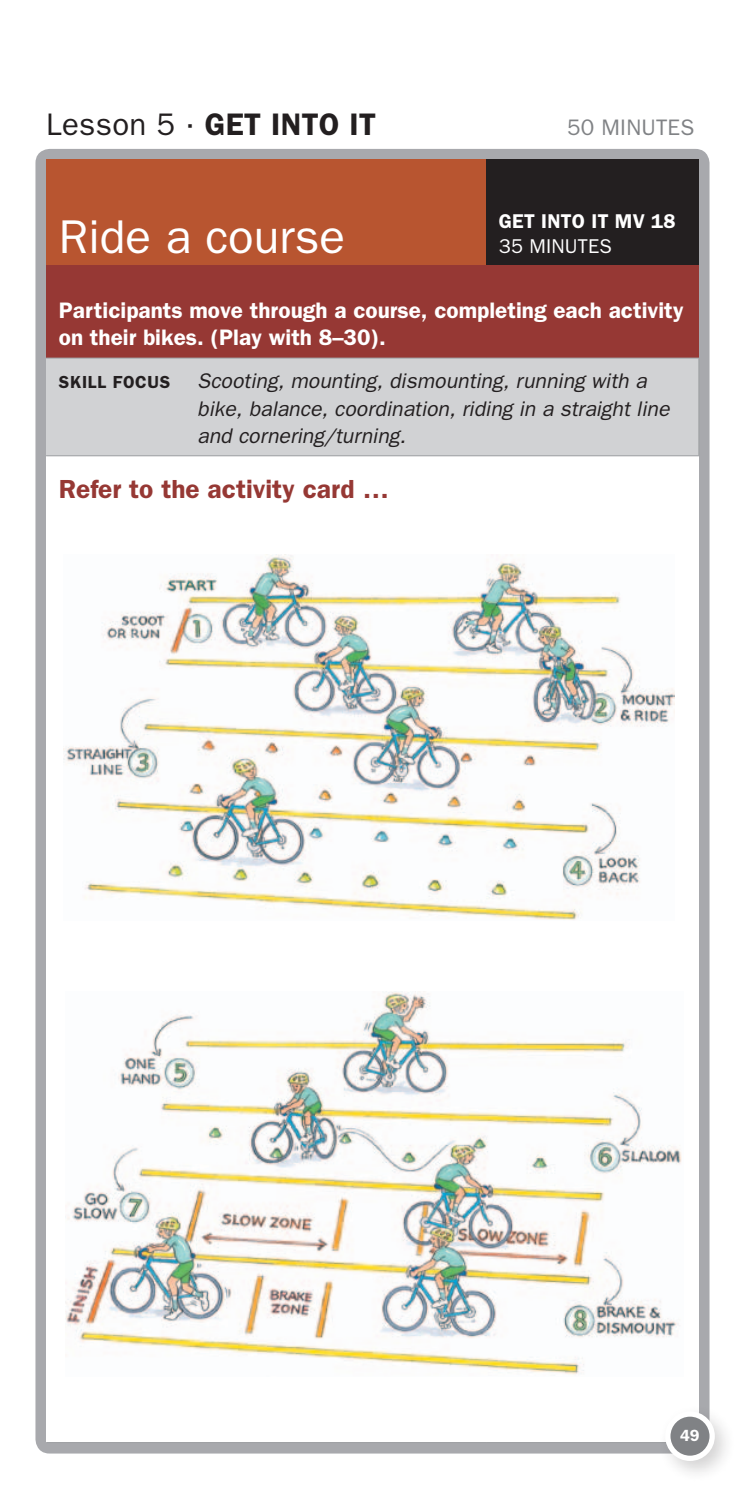
<style>
.page{position:relative;width:745px;height:1489px;background:#fff}
.page>*{position:absolute;margin:0;border:0;box-sizing:border-box;transform-origin:0 0}
.t1{font:47.5px "Franklin Gothic";color:#fff}
.t2{font:31.25px "Franklin Gothic";letter-spacing:.01em;color:#231f20}
.t3{font:600 31.25px "Franklin Gothic";color:#231f20}
.t4{font:600 26.25px "Franklin Gothic";color:#963834}
.t5{font:600 22.5px/27.5px "Franklin Gothic";color:#fff}
.t6{font:22.5px "Franklin Gothic";color:#808285}
.t7{font:italic 21.25px/27.5px "Franklin Gothic";color:#231f20}
.t8{font:600 20px "Franklin Gothic";letter-spacing:.01em;color:#fff}
.t9{font:20px "Franklin Gothic";letter-spacing:.01em;color:#fff}
.t10{font:600 17.5px "Franklin Gothic";color:#231f20}
.t11{font:600 16.25px "Franklin Gothic";color:#fff}
.s1{font-weight:600}
</style>
<div class="page">
<div style="left:35px;top:149px;width:674px;height:1304px;background:#a8a9ad;border-radius:14px"></div>
<div style="left:46px;top:159px;width:439px;height:107px;background:#b85530"></div>
<div style="left:485px;top:159px;width:213px;height:107px;background:#231f20"></div>
<div style="left:46px;top:266px;width:652px;height:92px;background:#963834"></div>
<div style="left:46px;top:358px;width:652px;height:98px;background:#d1d2d4"></div>
<div style="left:46px;top:456px;width:652px;height:986px;background:#fff"></div>
<hr style="left:46px;top:357px;width:439px;height:1px;background:#9d9fa2">
<hr style="left:485px;top:357px;width:213px;height:1px;background:#9d9fa2">
<hr style="left:698px;top:358px;width:1px;height:97px;background:#9d9fa2">
<hr style="left:46px;top:455px;width:439px;height:1px;background:#9d9fa2">
<hr style="left:485px;top:455px;width:213px;height:1px;background:#9d9fa2">
<hr style="left:46px;top:1441px;width:439px;height:1px;background:#9d9fa2">
<hr style="left:485px;top:1441px;width:213px;height:1px;background:#9d9fa2">
<div style="left:656px;top:1402px;width:79px;height:79px;background:#231f20;opacity:.2"></div>
<div style="left:664px;top:1411px;width:50px;height:49px;background:#fff;border-radius:50%"></div>
<img style="left:64px;top:554px;width:609px;height:366px">
<img style="left:65px;top:991px;width:617px;height:384px">
<div style="left:670px;top:1416px;width:39px;height:39px;background:#808285;border-radius:50%"></div>
<h2 class="t2" style="left:46px;top:106px;width:254px">Lesson 5 · <span class="s1">GET INTO</span></h2>
<h2 class="t3" style="left:349px;top:105px;width:27px">IT</h2>
<p class="t6" style="left:566px;top:114px;width:41px">50 minutes</p>
<h1 class="t1" style="left:59px;top:210px;width:287px">Ride a course</h1>
<p class="t8" style="left:498px;top:209px;width:178px">GET into It MV 18</p>
<p class="t9" style="left:498px;top:235px;width:114px">35 MINUTES</p>
<p class="t5" style="left:59px;top:296px;width:625px">Participants move through a course, completing each activity on their bikes. (Play with 8–30).</p>
<p class="t10" style="left:59px;top:371px;width:32px">Skill</p>
<p class="t10" style="left:113px;top:371px;width:59px">Focus</p>
<p class="t7" style="left:197px;top:366px;width:473px">Scooting, mounting, dismounting, running with a bike, balance, coordination, riding in a straight line and cornering/turning.</p>
<p class="t4" style="left:59px;top:474px;width:331px">Refer to the activity card …</p>
<p class="t11" style="left:679px;top:1425px;width:21px">49</p>
</div>
